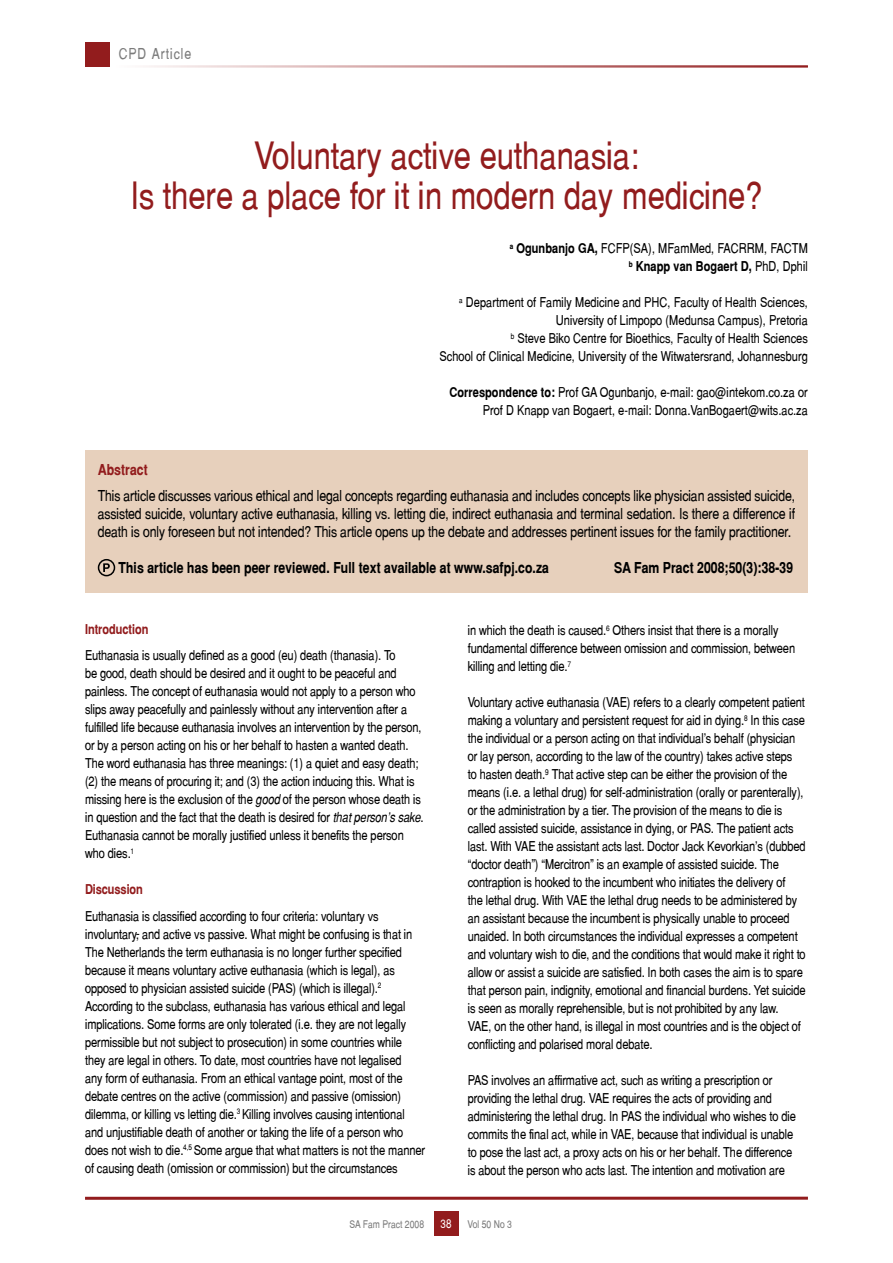
<style>
.page{position:relative;width:893px;height:1263px;background:#fff}
.page>*{position:absolute;margin:0;border:0;box-sizing:border-box;transform-origin:0 0}
.t1{font:37.5px "Switzerland Narrow Plain";color:#921c1d}
.t2{font:15px/18px "Switzerland Narrow Plain";letter-spacing:-.01em;color:#000;text-align:justify}
.t3{font:700 15px "Switzerland Narrow";color:#000}
.t4{font:15px "Switzerland Narrow Plain";letter-spacing:.06em;color:#7c7c7c}
.t5{font:700 15px "Switzerland Narrow";color:#921c1d}
.t6{font:13.5px/18px "Switzerland Narrow Plain";letter-spacing:-.01em;color:#000}
.t7{font:700 13.5px "Switzerland Narrow";color:#000}
.t8{font:700 13.5px "Switzerland Narrow";letter-spacing:-.01em;color:#921c1d}
.t9{font:12px "Switzerland Narrow Plain";color:#fff}
.t10{font:10.5px "Switzerland Narrow Plain";color:#7c7c7c}
.s1{font-family:"Switzerland Narrow";font-weight:700}
.s2{font-family:"Switzerland Narrow Plain";font-weight:400}
.s3{font-family:"Switzerland Narrow";font-style:italic}
</style>
<div class="page">
<div style="left:85px;top:43px;width:25px;height:24px;background:#921c1d"></div>
<div style="left:113px;top:65px;width:695px;height:3px;border:2px solid #fff"></div>
<div style="left:434px;top:1211px;width:24px;height:24px;background:#921c1d"></div>
<hr style="left:85px;top:1197px;width:723px;height:3px;background:#921c1d">
<div style="left:85px;top:451px;width:723px;height:142px;background:#e7d0bc"></div>
<div style="left:98px;top:559px;width:17px;height:17px;border:2px solid #000;border-radius:50%"></div>
<svg style="left:103px;top:563px;width:7px;height:9px"></svg>
<p class="t4" style="left:119px;top:45px;width:74px">CPD Article</p>
<p class="t1" style="left:254px;top:132px;width:386px">Voluntary active euthanasia:</p>
<p class="t1" style="left:130px;top:173px;width:634px">Is there a place for it in modern day medicine?</p>
<p class="t6" style="left:510px;top:239px;width:300px"><sup>a</sup> <span class="s1">Ogunbanjo GA,</span> FCFP(SA), MFamMed, FACRRM, FACTM</p>
<p class="t7" style="left:629px;top:259px;width:181px"><sup>b</sup> Knapp van Bogaert D, <span class="s2">PhD, Dphil</span></p>
<p class="t6" style="left:459px;top:293px;width:350px"><sup>a</sup> Department of Family Medicine and PHC, Faculty of Health Sciences,</p>
<p class="t6" style="left:556px;top:311px;width:254px">University of Limpopo (Medunsa Campus), Pretoria</p>
<p class="t6" style="left:511px;top:329px;width:299px"><sup>b</sup> Steve Biko Centre for Bioethics, Faculty of Health Sciences</p>
<p class="t6" style="left:440px;top:347px;width:370px">School of Clinical Medicine, University of the Witwatersrand, Johannesburg</p>
<p class="t6" style="left:449px;top:383px;width:360px"><span class="s1">Correspondence to:</span> Prof GA Ogunbanjo, e-mail: gao@intekom.co.za or</p>
<p class="t6" style="left:483px;top:401px;width:327px">Prof D Knapp van Bogaert, e-mail: Donna.VanBogaert@wits.ac.za</p>
<p class="t5" style="left:98px;top:461px;width:52px">Abstract</p>
<p class="t2" style="left:98px;top:487px;width:699px">This article discusses various ethical and legal concepts regarding euthanasia and includes concepts like physician assisted suicide, assisted suicide, voluntary active euthanasia, killing vs. letting die, indirect euthanasia and terminal sedation. Is there a difference if death is only foreseen but not intended? This article opens up the debate and addresses pertinent issues for the family practitioner.</p>
<p class="t3" style="left:119px;top:559px;width:432px">This article has been peer reviewed. Full text available at www.safpj.co.za</p>
<p class="t3" style="left:614px;top:559px;width:181px">SA Fam Pract 2008;50(3):38-39</p>
<p class="t8" style="left:85px;top:621px;width:65px">Introduction</p>
<p class="t6" style="left:85px;top:646px;width:340px">Euthanasia is usually defined as a good (eu) death (thanasia). To<br>be good, death should be desired and it ought to be peaceful and painless. The concept of euthanasia would not apply to a person who slips away peacefully and painlessly without any intervention after a fulfilled life because euthanasia involves an intervention by the person, or by a person acting on his or her behalf to hasten a wanted death.<br>The word euthanasia has three meanings: (1) a quiet and easy death; (2) the means of procuring it; and (3) the action inducing this. What is missing here is the exclusion of the <span class="s3">good</span> of the person whose death is in question and the fact that the death is desired for <span class="s3">that person’s sake</span>.<br>Euthanasia cannot be morally justified unless it benefits the person who dies.<sup>1</sup></p>
<p class="t8" style="left:85px;top:882px;width:60px">Discussion</p>
<p class="t6" style="left:85px;top:907px;width:342px">Euthanasia is classified according to four criteria: voluntary vs involuntary, and active vs passive. What might be confusing is that in The Netherlands the term euthanasia is no longer further specified because it means voluntary active euthanasia (which is legal), as opposed to physician assisted suicide (PAS) (which is illegal).<sup>2<br></sup>According to the subclass, euthanasia has various ethical and legal implications. Some forms are only tolerated (i.e. they are not legally permissible but not subject to prosecution) in some countries while they are legal in others. To date, most countries have not legalised<br>any form of euthanasia. From an ethical vantage point, most of the debate centres on the active (commission) and passive (omission) dilemma, or killing vs letting die.<sup>3</sup> Killing involves causing intentional and unjustifiable death of another or taking the life of a person who does not wish to die.<sup>4,5</sup> Some argue that what matters is not the manner of causing death (omission or commission) but the circumstances</p>
<p class="t6" style="left:468px;top:621px;width:329px">in which the death is caused.<sup>6</sup> Others insist that there is a morally fundamental difference between omission and commission, between killing and letting die.<sup>7</sup></p>
<p class="t6" style="left:468px;top:693px;width:340px">Voluntary active euthanasia (VAE) refers to a clearly competent patient making a voluntary and persistent request for aid in dying.<sup>8</sup> In this case the individual or a person acting on that individual’s behalf (physician or lay person, according to the law of the country) takes active steps<br>to hasten death.<sup>9</sup> That active step can be either the provision of the means (i.e. a lethal drug) for self-administration (orally or parenterally), or the administration by a tier. The provision of the means to die is called assisted suicide, assistance in dying, or PAS. The patient acts last. With VAE the assistant acts last. Doctor Jack Kevorkian’s (dubbed “doctor death”) “Mercitron” is an example of assisted suicide. The contraption is hooked to the incumbent who initiates the delivery of<br>the lethal drug. With VAE the lethal drug needs to be administered by an assistant because the incumbent is physically unable to proceed unaided. In both circumstances the individual expresses a competent and voluntary wish to die, and the conditions that would make it right to allow or assist a suicide are satisfied. In both cases the aim is to spare that person pain, indignity, emotional and financial burdens. Yet suicide is seen as morally reprehensible, but is not prohibited by any law.<br>VAE, on the other hand, is illegal in most countries and is the object of conflicting and polarised moral debate.</p>
<p class="t6" style="left:468px;top:1071px;width:330px">PAS involves an affirmative act, such as writing a prescription or providing the lethal drug. VAE requires the acts of providing and administering the lethal drug. In PAS the individual who wishes to die commits the final act, while in VAE, because that individual is unable to pose the last act, a proxy acts on his or her behalf. The difference is about the person who acts last. The intention and motivation are</p>
<p class="t9" style="left:440px;top:1216px;width:12px">38</p>
<p class="t10" style="left:349px;top:1218px;width:76px">SA Fam Pract 2008</p>
<p class="t10" style="left:467px;top:1218px;width:46px">Vol 50 No 3</p>
</div>
